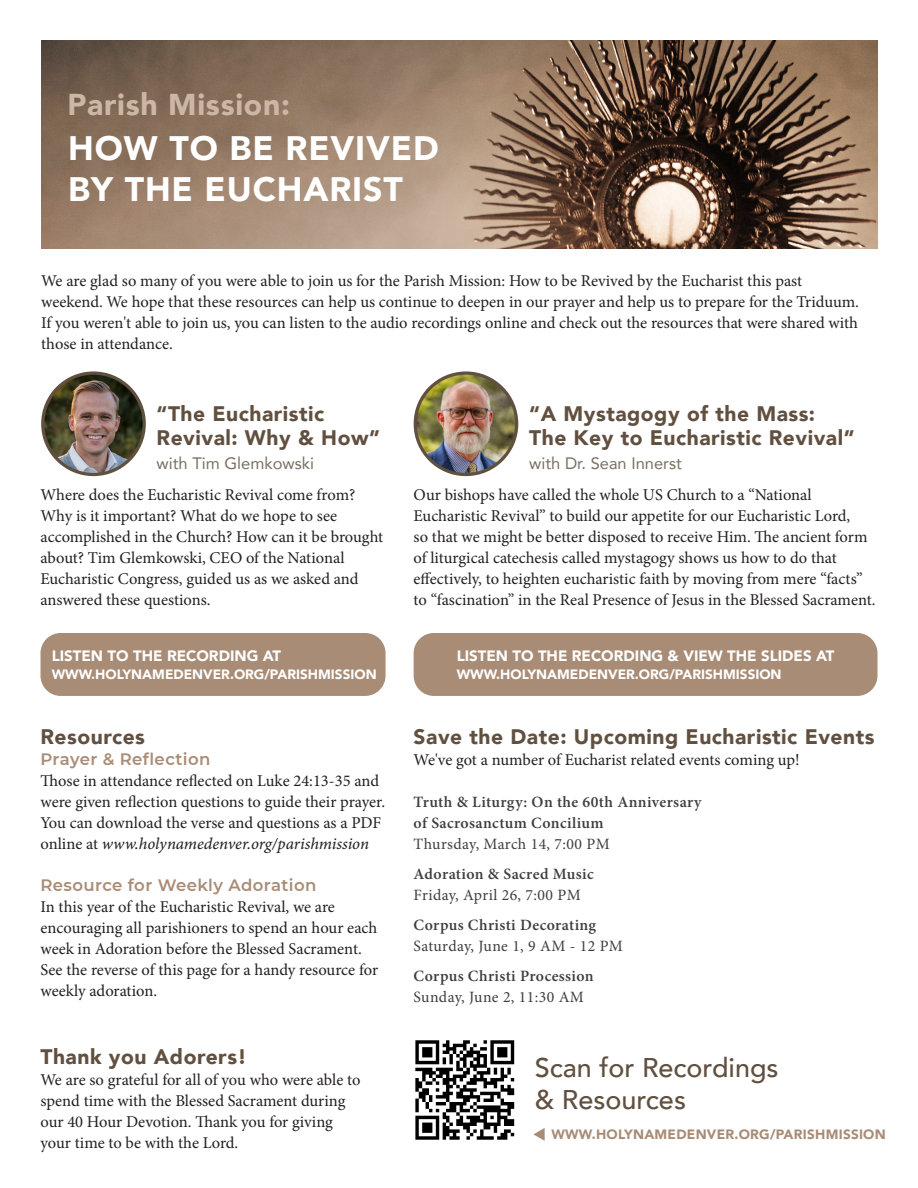
<style>
.page{position:relative;width:918px;height:1188px;background:#fff}
.page>*{position:absolute;margin:0;border:0;box-sizing:border-box;transform-origin:0 0}
.t1{font:900 33.9px "Avenir";letter-spacing:.025em;color:#fff}
.t2{font:900 30.15px "Avenir";letter-spacing:.025em;color:#ccb7a6}
.t3{font:500 27px "Avenir";color:#615040}
.t4{font:900 21px "Avenir";letter-spacing:.025em;color:#615040}
.t5{font:16.5px/21px "Minion Pro";letter-spacing:-.005em;color:#231f20}
.t6{font:600 16.5px "Montserrat";letter-spacing:.025em;color:#a88c76}
.t7{font:16.5px "Avenir";color:#786f60}
.t8{font:600 15.75px "Minion Pro";letter-spacing:.025em;color:#3e3e3f}
.t9{font:15.75px "Minion Pro";letter-spacing:.025em;color:#3e3e3f}
.t10{font:900 15px "Avenir";color:#fff}
.t11{font:900 13.5px "Avenir";color:#fff}
.t12{font:900 13.5px "Avenir";letter-spacing:.02em;color:#a88c76}
.s1{font-family:"Minion Pro It Capt"}
</style>
<div class="page">
<img style="left:41px;top:40px;width:837px;height:208px">
<img style="left:43px;top:373px;width:101px;height:101px;border-radius:51px">
<div style="left:41px;top:371px;width:105px;height:105px;border:3px solid #615040;border-radius:50%"></div>
<img style="left:415px;top:373px;width:102px;height:101px;border-radius:51px">
<div style="left:414px;top:371px;width:104px;height:105px;border:3px solid #615040;border-radius:50%"></div>
<div style="left:40px;top:633px;width:346px;height:63px;background:#a88c76;border-radius:20px"></div>
<div style="left:414px;top:633px;width:464px;height:63px;background:#a88c76;border-radius:20px"></div>
<img style="left:415px;top:1040px;width:100px;height:100px">
<svg style="left:533px;top:1128px;width:12px;height:13px"></svg>
<p class="t2" style="left:68px;top:79px;width:224px">Parish Mission:</p>
<p class="t1" style="left:68px;top:119px;width:372px">HOW TO BE REVIVED</p>
<p class="t1" style="left:68px;top:160px;width:336px">BY THE EUCHARIST</p>
<p class="t5" style="left:41px;top:271px;width:819px">We are glad so many of you were able to join us for the Parish Mission: How to be Revived by the Eucharist this past weekend. We hope that these resources can help us continue to deepen in our prayer and help us to prepare for the Triduum.<br>If you weren't able to join us, you can listen to the audio recordings online and check out the resources that were shared with those in attendance.</p>
<p class="t4" style="left:529px;top:395px;width:287px">“A Mystagogy of the Mass:</p>
<p class="t4" style="left:529px;top:419px;width:327px">The Key to Eucharistic Revival”</p>
<p class="t7" style="left:529px;top:450px;width:154px">with Dr. Sean Innerst</p>
<p class="t4" style="left:157px;top:395px;width:169px">“The Eucharistic</p>
<p class="t4" style="left:157px;top:419px;width:225px">Revival: Why &amp; How”</p>
<p class="t7" style="left:157px;top:450px;width:159px">with Tim Glemkowski</p>
<p class="t5" style="left:40px;top:484px;width:344px">Where does the Eucharistic Revival come from?<br>Why is it important? What do we hope to see accomplished in the Church? How can it be brought about? Tim Glemkowski, CEO of the National Eucharistic Congress, guided us as we asked and answered these questions.</p>
<p class="t5" style="left:414px;top:484px;width:463px">Our bishops have called the whole US Church to a “National Eucharistic Revival” to build our appetite for our Eucharistic Lord,<br>so that we might be better disposed to receive Him. The ancient form of liturgical catechesis called mystagogy shows us how to do that effectively, to heighten eucharistic faith by moving from mere “facts” to “fascination” in the Real Presence of Jesus in the Blessed Sacrament.</p>
<p class="t10" style="left:52px;top:643px;width:231px">LISTEN TO THE RECORDING AT</p>
<p class="t11" style="left:52px;top:663px;width:326px">WWW.HOLYNAMEDENVER.ORG/PARISHMISSION</p>
<p class="t4" style="left:40px;top:719px;width:106px">Resources</p>
<p class="t6" style="left:40px;top:747px;width:171px">Prayer &amp; Reflection</p>
<p class="t5" style="left:40px;top:770px;width:346px">Those in attendance reflected on Luke 24:13-35 and were given reflection questions to guide their prayer.<br>You can download the verse and questions as a PDF online at <span class="s1">www.holynamedenver.org/parishmission</span></p>
<p class="t6" style="left:40px;top:873px;width:277px">Resource for Weekly Adoration</p>
<p class="t5" style="left:40px;top:896px;width:339px">In this year of the Eucharistic Revival, we are encouraging all parishioners to spend an hour each week in Adoration before the Blessed Sacrament.<br>See the reverse of this page for a handy resource for weekly adoration.</p>
<p class="t4" style="left:40px;top:1038px;width:208px">Thank you Adorers!</p>
<p class="t5" style="left:40px;top:1069px;width:322px">We are so grateful for all of you who were able to spend time with the Blessed Sacrament during our 40 Hour Devotion. Thank you for giving your time to be with the Lord.</p>
<p class="t10" style="left:457px;top:643px;width:379px">LISTEN TO THE RECORDING &amp; VIEW THE SLIDES AT</p>
<p class="t11" style="left:457px;top:663px;width:326px">WWW.HOLYNAMEDENVER.ORG/PARISHMISSION</p>
<p class="t4" style="left:414px;top:719px;width:462px">Save the Date: Upcoming Eucharistic Events</p>
<p class="t5" style="left:414px;top:749px;width:387px">We've got a number of Eucharist related events coming up!</p>
<p class="t8" style="left:414px;top:791px;width:289px">Truth &amp; Liturgy: On the 60th Anniversary</p>
<p class="t8" style="left:414px;top:812px;width:191px">of Sacrosanctum Concilium</p>
<p class="t9" style="left:414px;top:833px;width:198px">Thursday, March 14, 7:00 PM</p>
<p class="t8" style="left:414px;top:863px;width:182px">Adoration &amp; Sacred Music</p>
<p class="t9" style="left:414px;top:884px;width:169px">Friday, April 26, 7:00 PM</p>
<p class="t8" style="left:414px;top:914px;width:184px">Corpus Christi Decorating</p>
<p class="t9" style="left:414px;top:935px;width:211px">Saturday, June 1, 9 AM - 12 PM</p>
<p class="t8" style="left:414px;top:965px;width:182px">Corpus Christi Procession</p>
<p class="t9" style="left:414px;top:986px;width:172px">Sunday, June 2, 11:30 AM</p>
<p class="t3" style="left:535px;top:1044px;width:245px">Scan for Recordings</p>
<p class="t3" style="left:535px;top:1076px;width:153px">&amp; Resources</p>
<p class="t12" style="left:551px;top:1123px;width:336px">WWW.HOLYNAMEDENVER.ORG/PARISHMISSION</p>
</div>
